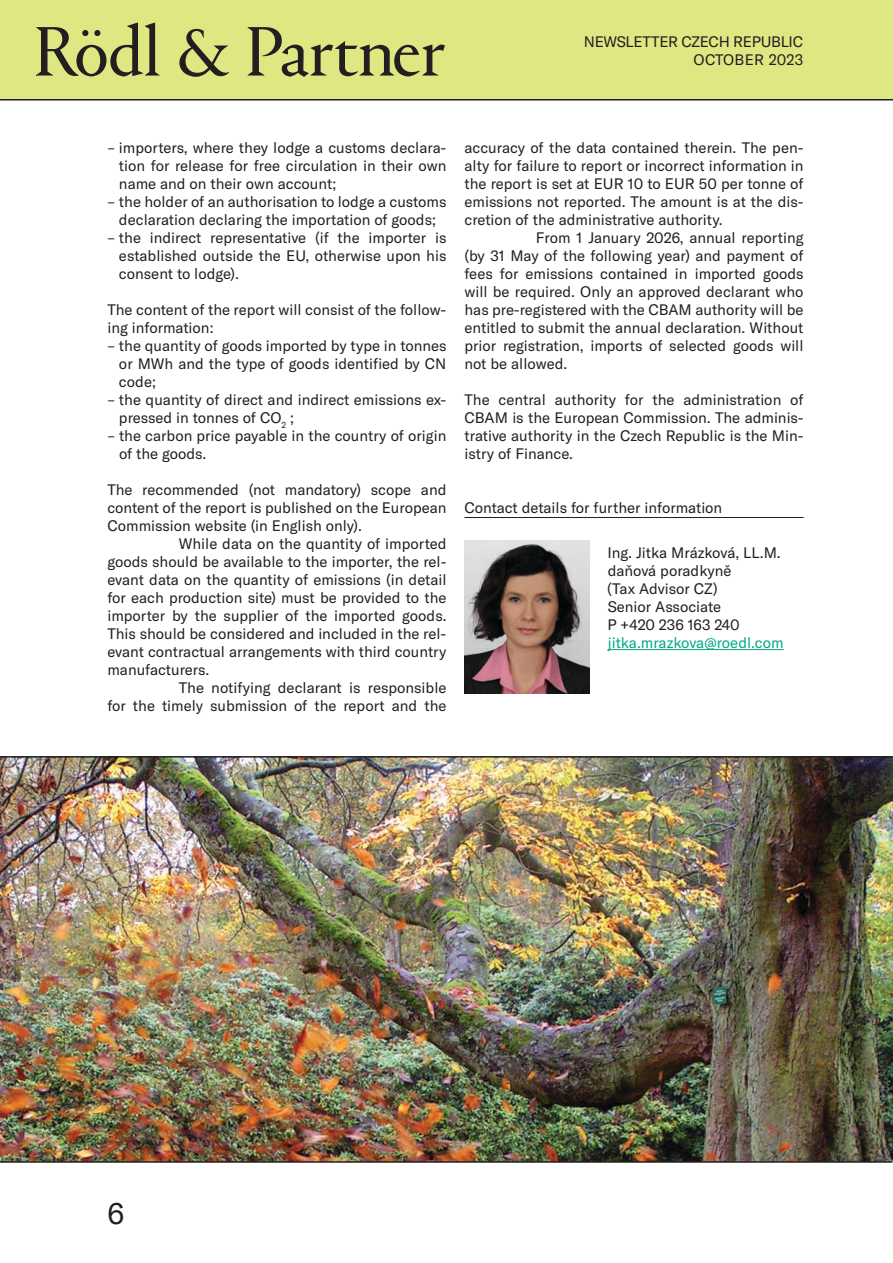
<style>
.page{position:relative;width:893px;height:1263px;background:#fff}
.page>*{position:absolute;margin:0;border:0;box-sizing:border-box;transform-origin:0 0}
.t1{font:30px "GT America";color:#231f20}
.t2{font:15px/18px "GT America";color:#231f20}
.t3{font:15px "GT America";color:#00a985}
</style>
<div class="page">
<div style="left:0;top:0;width:893px;height:100px;background:#dfe782"></div>
<img style="left:0;top:756px;width:893px;height:405px">
<hr style="left:464px;top:517px;width:340px;height:1px;background:#231f20">
<img style="left:464px;top:540px;width:125px;height:153px">
<hr style="left:608px;top:649px;width:176px;height:1px;background:#00a985">
<hr style="left:0;top:1161px;width:892px;height:2px;background:#231f20">
<hr style="left:0;top:756px;width:892px;height:2px;background:#231f20">
<hr style="left:0;top:99px;width:893px;height:1px;background:#231f20">
<svg style="left:36px;top:23px;width:409px;height:54px"></svg>
<p class="t2" style="left:584px;top:32px;width:52px">newsletter</p>
<p class="t2" style="left:681px;top:32px;width:11px">czech</p>
<p class="t2" style="left:733px;top:32px;width:10px">republic</p>
<p class="t2" style="left:694px;top:50px;width:11px">october</p>
<p class="t2" style="left:769px;top:50px;width:36px">2023</p>
<p class="t2" style="left:119px;top:139px;width:329px;text-align:justify;text-indent:-12px">– importers, where they lodge a customs declara&shy;tion for release for free circulation in their own name and on their own account;</p>
<p class="t2" style="left:107px;top:193px;width:341px;text-align:center">– the holder of an authorisation to lodge a customs declaration declaring the importation of goods;</p>
<p class="t2" style="left:119px;top:229px;width:329px;text-align:justify;text-indent:-12px">– the indirect representative (if the importer is established outside the EU, otherwise upon his consent to lodge).</p>
<p class="t2" style="left:107px;top:301px;width:341px">The content of the report will consist of the follow&shy;ing information:</p>
<p class="t2" style="left:119px;top:337px;width:329px;text-indent:-12px">– the quantity of goods imported by type in tonnes or MWh and the type of goods identified by CN code;</p>
<p class="t2" style="left:119px;top:391px;width:329px;text-indent:-12px">– the quantity of direct and indirect emissions ex&shy;pressed in tonnes of CO<sub>2</sub> ;</p>
<p class="t2" style="left:119px;top:427px;width:329px;text-indent:-12px">– the carbon price payable in the country of origin of the goods.</p>
<p class="t2" style="left:107px;top:481px;width:341px">The recommended (not mandatory) scope and content of the report is published on the European Commission website (in English only).<br>W</p>
<p class="t2" style="left:192px;top:535px;width:255px">hile data on the quantity of imported</p>
<p class="t2" style="left:107px;top:553px;width:341px">goods should be available to the importer, the rel-</p>
<p class="t2" style="left:107px;top:571px;width:341px">evant data on the quantity of emissions (in detail</p>
<p class="t2" style="left:107px;top:589px;width:341px">for each production site) must be provided to the</p>
<p class="t2" style="left:107px;top:607px;width:341px">importer by the supplier of the imported goods.</p>
<p class="t2" style="left:107px;top:625px;width:341px">This should be considered and included in the rel-</p>
<p class="t2" style="left:107px;top:643px;width:341px">evant contractual arrangements with third country</p>
<p class="t2" style="left:107px;top:661px;width:103px">manufacturers.</p>
<p class="t2" style="left:179px;top:679px;width:269px">The notifying declarant is responsible</p>
<p class="t2" style="left:107px;top:697px;width:341px">for the timely submission of the report and the</p>
<p class="t2" style="left:464px;top:139px;width:341px">accuracy of the data contained therein. The pen-</p>
<p class="t2" style="left:464px;top:157px;width:341px">alty for failure to report or incorrect information in</p>
<p class="t2" style="left:464px;top:175px;width:341px">the report is set at EUR 10 to EUR 50 per tonne of</p>
<p class="t2" style="left:464px;top:193px;width:341px">emissions not reported. The amount is at the dis-</p>
<p class="t2" style="left:464px;top:211px;width:260px">cretion of the administrative authority.</p>
<p class="t2" style="left:536px;top:229px;width:269px">From 1 January 2026, annual reporting</p>
<p class="t2" style="left:464px;top:247px;width:341px">(by 31 May of the following year) and payment of</p>
<p class="t2" style="left:464px;top:265px;width:341px">fees for emissions contained in imported goods</p>
<p class="t2" style="left:464px;top:283px;width:340px">will be required. Only an approved declarant who</p>
<p class="t2" style="left:464px;top:301px;width:341px">has pre-registered with the CBAM authority will be</p>
<p class="t2" style="left:464px;top:319px;width:341px">entitled to submit the annual declaration. Without</p>
<p class="t2" style="left:464px;top:337px;width:341px">prior registration, imports of selected goods will</p>
<p class="t2" style="left:464px;top:355px;width:104px">not be allowed.</p>
<p class="t2" style="left:464px;top:391px;width:341px;text-align:justify">The central authority for the administration of CBAM is the European Commission. The adminis&shy;trative authority in the Czech Republic is the Min&shy;istry of Finance.</p>
<p class="t2" style="left:464px;top:499px;width:259px">Contact details for further information</p>
<p class="t2" style="left:607px;top:544px;width:175px">Ing. Jitka Mrázková, LL.M. daňová poradkyně<br>(Tax Advisor CZ)<br>Senior Associate<br>P +420 236 163 240</p>
<p class="t3" style="left:608px;top:634px;width:177px">jitka.mrazkova@roedl.com</p>
<h1 class="t1" style="left:107px;top:1196px;width:18px">6</h1>
</div>
